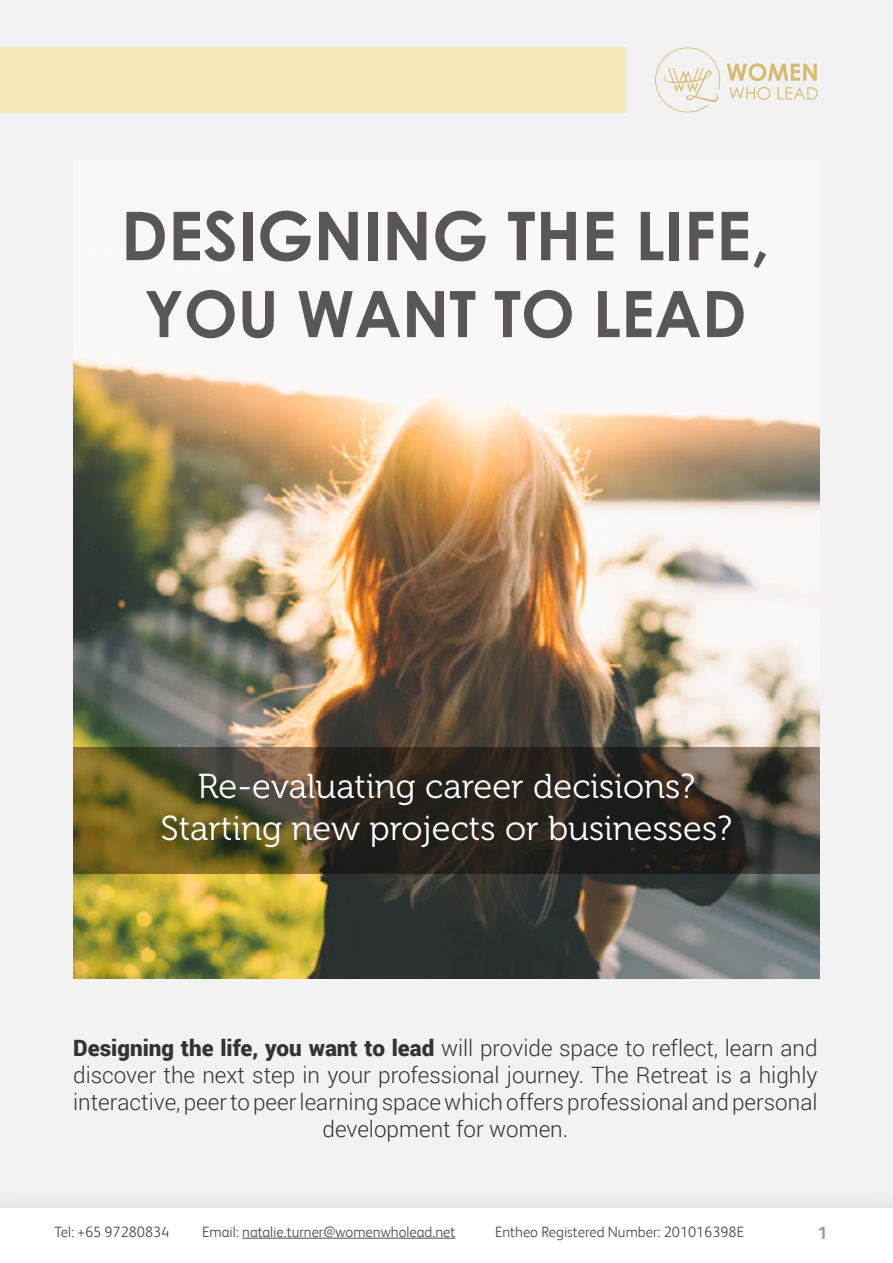
<style>
.page{position:relative;width:893px;height:1263px;background:#f2f2f2}
.page>*{position:absolute;margin:0;border:0;box-sizing:border-box;transform-origin:0 0}
.t1{font:700 67.35px "Century Gothic";color:#575757}
.t2{font:700 64.05px "Century Gothic";color:#575757}
.t3{font:34.5px/41.4px "Museo 300";color:#fff;text-align:center}
.t4{font:300 22.5px/27px "Roboto";color:#333;text-align:center}
.t5{font:700 18px "FS Albert";color:#9f91ba}
.t6{font:300 15px "FS Albert";color:#4d4d4d}
.s1{font-weight:900}
</style>
<div class="page">
<div style="left:0;top:1185px;width:893px;height:78px;background:#eee"></div>
<div style="left:0;top:1209px;width:893px;height:54px;background:#fff"></div>
<hr style="left:242px;top:1238px;width:213px;height:1px;background:#4d4d4d">
<img style="left:73px;top:251px;width:747px;height:727px">
<svg style="left:727px;top:63px;width:90px;height:18px"></svg>
<svg style="left:729px;top:87px;width:41px;height:13px"></svg>
<svg style="left:778px;top:87px;width:39px;height:12px"></svg>
<svg style="left:655px;top:47px;width:65px;height:66px"></svg>
<svg style="left:73px;top:747px;width:747px;height:126px;background:#433b26"></svg>
<div style="left:0;top:47px;width:625px;height:65px;background:#f4eab9"></div>
<h1 class="t1" style="left:121px;top:192px;width:650px">DESIGNING THE LIFE,</h1>
<h2 class="t2" style="left:144px;top:273px;width:604px">YOU WANT TO LEAD</h2>
<h3 class="t3" style="left:161px;top:766px;width:573px">Re-evaluating career decisions?<br>Starting new projects or businesses?</h3>
<p class="t4" style="left:73px;top:1033px;width:746px"><span class="s1">Designing the life, you want to lead</span> will provide space to reflect, learn and discover the next step in your professional journey. The Retreat is a highly interactive, peer to peer learning space which offers professional and personal development for women.</p>
<p class="t6" style="left:55px;top:1225px;width:116px">Tel: +65 97280834</p>
<p class="t6" style="left:202px;top:1225px;width:255px">Email: natalie.turner@womenwholead.net</p>
<p class="t6" style="left:495px;top:1225px;width:250px">Entheo Registered Number: 201016398E</p>
<p class="t5" style="left:818px;top:1225px;width:12px">1</p>
</div>
